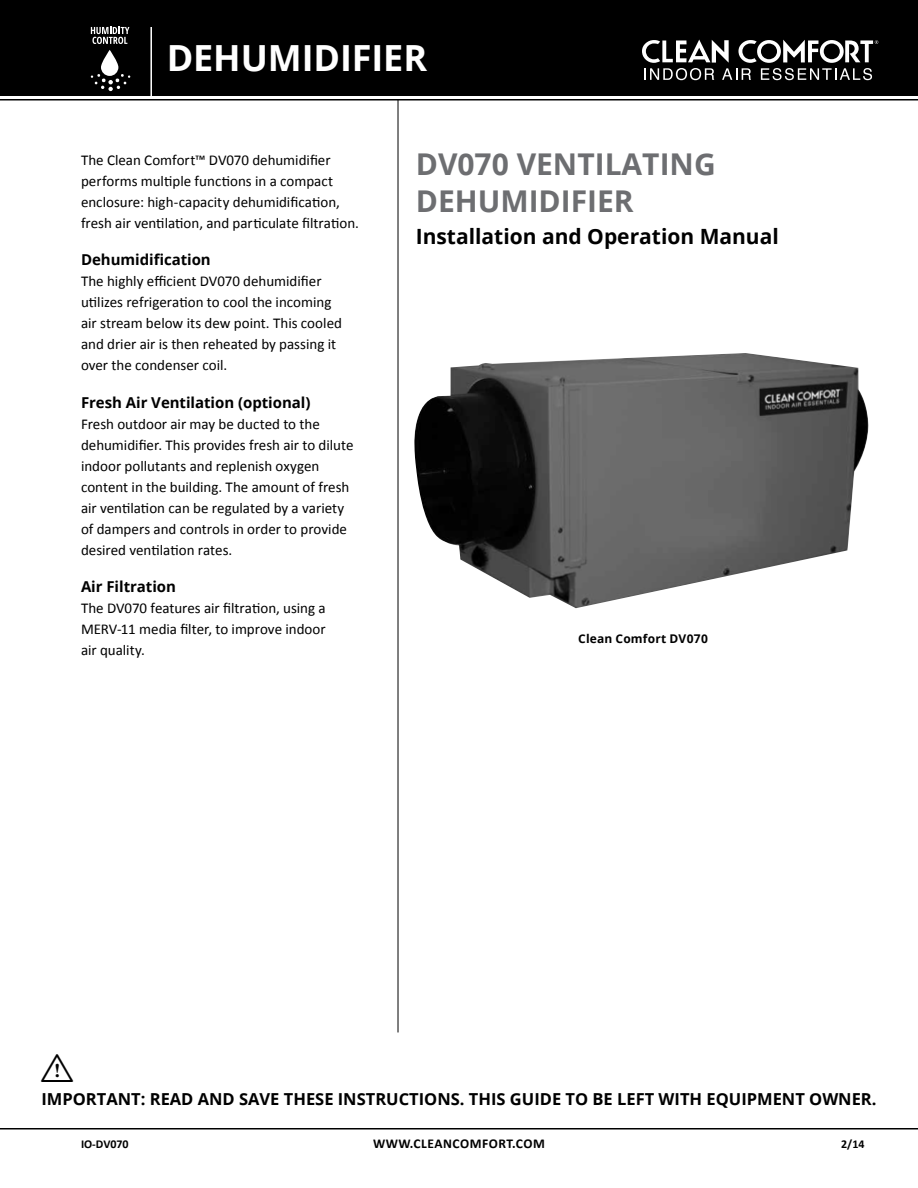
<style>
.page{position:relative;width:918px;height:1188px;background:#fff}
.page>*{position:absolute;margin:0;border:0;box-sizing:border-box;transform-origin:0 0}
.t1{font:37.5px "tables";color:#000}
.t2{font:700 36px "Open Sans";letter-spacing:-.005em;color:#fff}
.t3{font:700 30px/37.5px "Open Sans";color:#6d6e71}
.t4{font:700 21px "Open Sans";color:#000}
.t5{font:700 16.5px "Open Sans";color:#000}
.t6{font:15px/21px "Calibri";color:#000}
.t7{font:700 15px "Open Sans";letter-spacing:-.005em;color:#000}
.t8{font:700 13.5px "Calibri";letter-spacing:.04em;color:#000}
.t9{font:700 12px "Open Sans";letter-spacing:.015em;color:#000}
.t10{font:700 12px "Calibri";color:#000}
</style>
<div class="page">
<hr style="left:0;top:99px;width:918px;height:1px;background:#000">
<div style="left:0;top:0;width:918px;height:96px;background:#000"></div>
<hr style="left:0;top:1128px;width:918px;height:2px;background:#000">
<svg style="left:642px;top:40px;width:236px;height:40px"></svg>
<svg style="left:91px;top:74px;width:39px;height:17px"></svg>
<svg style="left:101px;top:50px;width:17px;height:26px"></svg>
<svg style="left:91px;top:27px;width:38px;height:17px"></svg>
<img style="left:414px;top:353px;width:454px;height:255px">
<hr style="left:398px;top:99px;width:1px;height:933px;background:#000">
<hr style="left:150px;top:27px;width:2px;height:70px;background:#fff">
<h2 class="t2" style="left:167px;top:33px;width:262px">DEHUMIDIFIER</h2>
<p class="t6" style="left:81px;top:149px;width:280px">The Clean Comfort™ DV070 dehumidifier performs multiple functions in a compact enclosure: high-capacity dehumidification, fresh air ventilation, and particulate filtration.</p>
<p class="t7" style="left:81px;top:249px;width:131px">Dehumidification</p>
<p class="t6" style="left:81px;top:271px;width:263px">The highly efficient DV070 dehumidifier utilizes refrigeration to cool the incoming air stream below its dew point. This cooled and drier air is then reheated by passing it over the condenser coil.</p>
<p class="t7" style="left:81px;top:392px;width:231px">Fresh Air Ventilation (optional)</p>
<p class="t6" style="left:81px;top:413px;width:274px">Fresh outdoor air may be ducted to the dehumidifier. This provides fresh air to dilute indoor pollutants and replenish oxygen content in the building. The amount of fresh air ventilation can be regulated by a variety of dampers and controls in order to provide desired ventilation rates.</p>
<p class="t7" style="left:81px;top:576px;width:97px">Air Filtration</p>
<p class="t6" style="left:81px;top:598px;width:246px;text-align:justify">The DV070 features air filtration, using a MERV-11 media filter, to improve indoor air quality.</p>
<h3 class="t3" style="left:416px;top:144px;width:301px">DV070 VENTILATING<br>DEHUMIDIFIER</h3>
<h3 class="t4" style="left:416px;top:222px;width:365px">Installation and Operation Manual</h3>
<p class="t9" style="left:578px;top:630px;width:131px">Clean Comfort DV070</p>
<h1 class="t1" style="left:40px;top:1049px;width:35px">i</h1>
<p class="t5" style="left:41px;top:1087px;width:837px">IMPORTANT: READ AND SAVE THESE INSTRUCTIONS. THIS GUIDE TO BE LEFT WITH EQUIPMENT OWNER.</p>
<p class="t8" style="left:373px;top:1134px;width:173px">WWW.CLEANCOMFORT.COM</p>
<p class="t10" style="left:81px;top:1136px;width:49px">IO-DV070</p>
<p class="t10" style="left:841px;top:1136px;width:25px">2/14</p>
</div>
